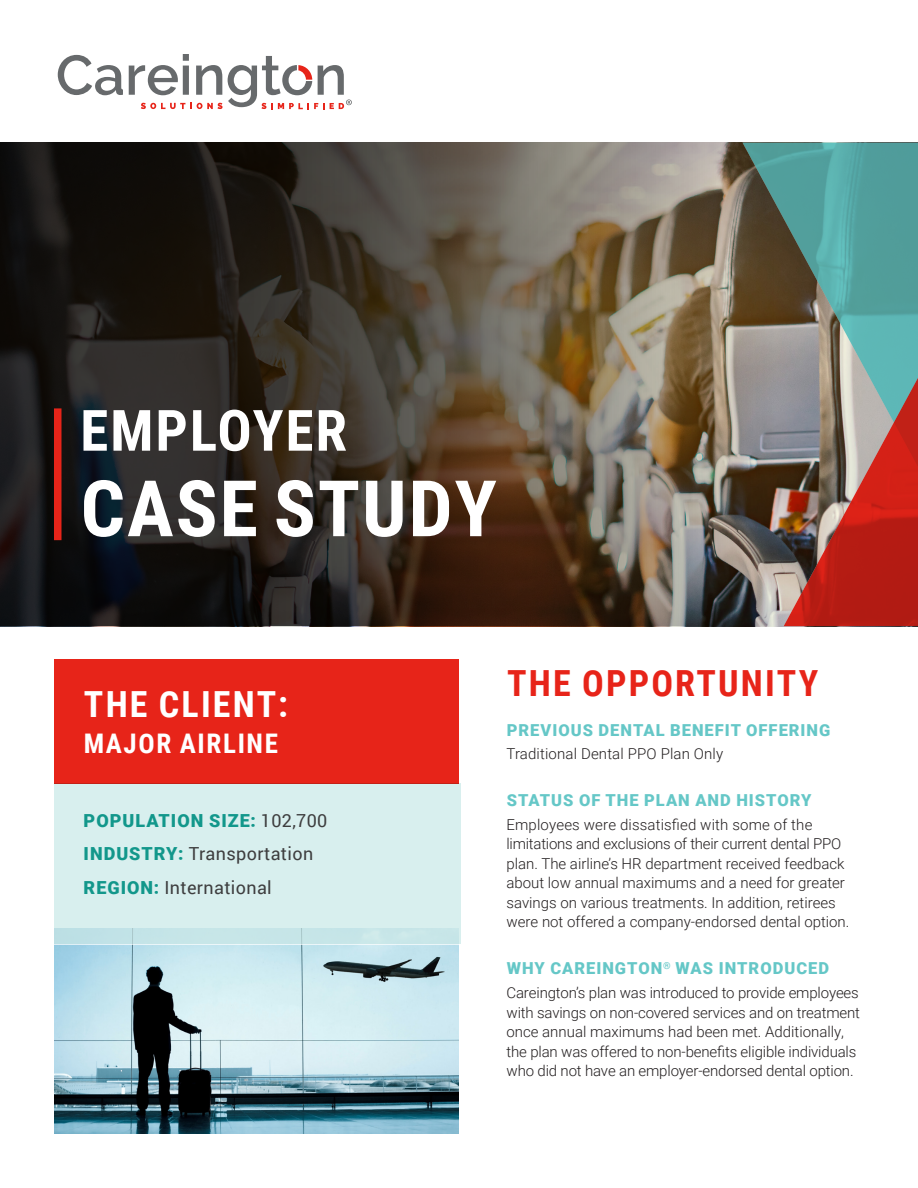
<style>
.page{position:relative;width:918px;height:1188px;background:#fff}
.page>*{position:absolute;margin:0;border:0;box-sizing:border-box;transform-origin:0 0}
.t1{font:700 78px "Roboto Condensed";letter-spacing:.025em;color:#fff}
.t2{font:700 57px "Roboto Condensed";letter-spacing:.035em;color:#fff}
.t3{font:700 36px "Roboto Condensed";letter-spacing:.06em;color:#e72419}
.t4{font:700 36px "Roboto Condensed";letter-spacing:.06em;color:#fff}
.t5{font:700 27px "Roboto Condensed";letter-spacing:.06em;color:#fff}
.t6{font:18px "Roboto";letter-spacing:.02em;color:#3e3e3f}
.t7{font:900 18px "Roboto";letter-spacing:.055em;color:#12978b}
.t8{font:900 16.5px "Roboto";letter-spacing:.06em;color:#65c7c7}
.t9{font:300 15px/19.5px "Roboto";color:#231f20}
.s1{font-weight:400;color:#3e3e3f}
.s2{font-weight:900;color:#12978b}
</style>
<div class="page">
<img style="left:0;top:143px;width:742px;height:483px">
<div style="left:54px;top:408px;width:8px;height:132px;background:#e72419"></div>
<svg style="left:58px;top:55px;width:65px;height:40px"></svg>
<svg style="left:129px;top:54px;width:223px;height:55px"></svg>
<div style="left:54px;top:659px;width:405px;height:125px;background:#e72419"></div>
<img style="left:54px;top:944px;width:405px;height:190px">
<div style="left:54px;top:784px;width:406px;height:160px;background:#d8efee"></div>
<svg style="left:742px;top:143px;width:42px;height:483px"></svg>
<svg style="left:784px;top:143px;width:134px;height:483px"></svg>
<p class="t2" style="left:80px;top:390px;width:268px">EMPLOYER</p>
<p class="t1" style="left:81px;top:454px;width:418px">CASE STUDY</p>
<p class="t4" style="left:84px;top:679px;width:205px">THE CLIENT:</p>
<p class="t5" style="left:84px;top:725px;width:196px">MAJOR AIRLINE</p>
<p class="t7" style="left:84px;top:808px;width:245px">POPULATION SIZE: <span class="s1">102,700</span></p>
<p class="t6" style="left:84px;top:841px;width:231px"><span class="s2">INDUSTRY:</span> Transportation</p>
<p class="t6" style="left:84px;top:875px;width:190px"><span class="s2">REGION:</span> International</p>
<p class="t3" style="left:507px;top:658px;width:313px">THE OPPORTUNITY</p>
<p class="t8" style="left:507px;top:719px;width:325px">PREVIOUS DENTAL BENEFIT OFFERING</p>
<p class="t9" style="left:507px;top:743px;width:218px">Traditional Dental PPO Plan Only</p>
<p class="t8" style="left:507px;top:788px;width:306px">STATUS OF THE PLAN AND HISTORY</p>
<p class="t9" style="left:507px;top:814px;width:344px">Employees were dissatisfied with some of the limitations and exclusions of their current dental PPO plan. The airline’s HR department received feedback about low annual maximums and a need for greater savings on various treatments. In addition, retirees were not offered a company-endorsed dental option.</p>
<p class="t8" style="left:507px;top:957px;width:324px">WHY CAREINGTON<sup>®</sup> WAS INTRODUCED</p>
<p class="t9" style="left:507px;top:982px;width:355px">Careington’s plan was introduced to provide employees with savings on non-covered services and on treatment once annual maximums had been met. Additionally, the plan was offered to non-benefits eligible individuals who did not have an employer-endorsed dental option.</p>
</div>
